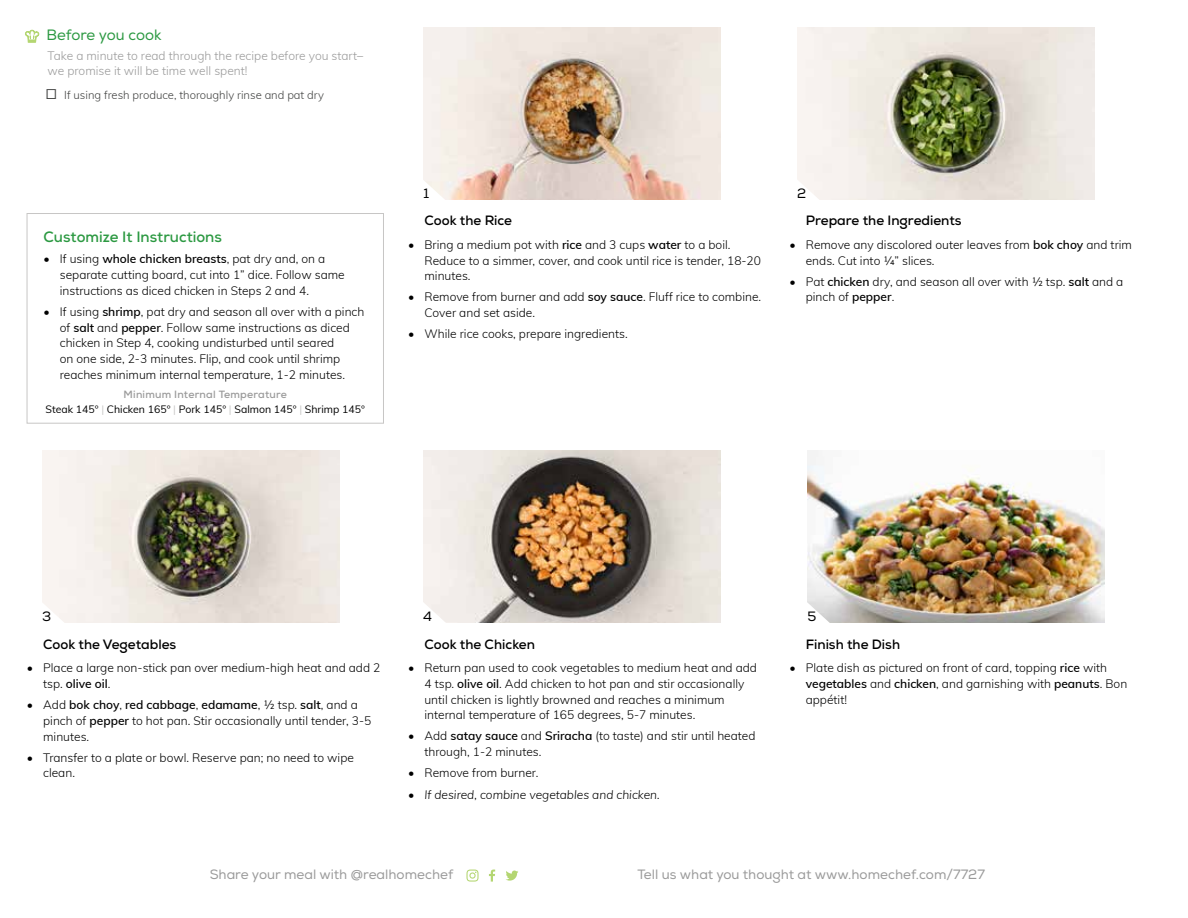
<style>
.page{position:relative;width:1188px;height:918px;background:#fff}
.page>*{position:absolute;margin:0;border:0;box-sizing:border-box;transform-origin:0 0}
.t1{font:700 15px "Nexa";color:#2c9942}
.t2{font:15px "Nexa";letter-spacing:-.005em;color:#2c9942}
.t3{font:700 13.5px "Nexa";color:#000}
.t4{font:13.5px "Nexa";color:#9a9a9a}
.t5{font:13.5px "Nexa";color:#000}
.t6{font:300 12px/15.8px "Muli";color:#000}
.t7{font:300 12px/15px "Muli";color:#9a9a9a}
.t8{font:italic 300 12px "Muli";color:#000}
.t9{font:300 11.25px "Muli";color:#414241}
.t10{font:10.5px "Muli";color:#000}
.t11{font:700 10.5px "Nexa";letter-spacing:.02em;color:#9a9a9a}
.s1{font-weight:600}
.s2{color:#c7c6c5}
.s3{font-style:normal}
</style>
<div class="page">
<div style="left:27px;top:213px;width:357px;height:211px;border:1px solid #c7c6c5"></div>
<svg style="left:25px;top:30px;width:14px;height:12px"></svg>
<svg style="left:489px;top:870px;width:6px;height:12px"></svg>
<svg style="left:466px;top:870px;width:13px;height:12px"></svg>
<svg style="left:506px;top:871px;width:12px;height:10px"></svg>
<img style="left:42px;top:450px;width:297px;height:173px">
<img style="left:423px;top:450px;width:297px;height:173px">
<img style="left:423px;top:27px;width:297px;height:173px">
<img style="left:808px;top:450px;width:297px;height:173px">
<img style="left:797px;top:27px;width:297px;height:173px">
<svg style="left:423px;top:178px;width:24px;height:22px"></svg>
<svg style="left:797px;top:178px;width:24px;height:22px"></svg>
<svg style="left:42px;top:601px;width:24px;height:22px"></svg>
<svg style="left:423px;top:601px;width:24px;height:22px"></svg>
<svg style="left:807px;top:601px;width:24px;height:22px"></svg>
<p class="t2" style="left:46px;top:26px;width:117px">Before you cook</p>
<p class="t7" style="left:48px;top:47px;width:317px">Take a minute to read through the recipe before you start– we promise it will be time well spent!</p>
<p class="t9" style="left:64px;top:87px;width:261px">If using fresh produce, thoroughly rinse and pat dry</p>
<p class="t1" style="left:44px;top:227px;width:180px">Customize It Instructions</p>
<p class="t6" style="left:60px;top:251px;width:286px;text-indent:-16px">• If using <span class="s1">whole chicken breasts</span>, pat dry and, on a separate cutting board, cut into 1” dice. Follow same instructions as diced chicken in Steps 2 and 4.</p>
<p class="t6" style="left:60px;top:303px;width:306px;text-indent:-16px">• If using <span class="s1">shrimp</span>, pat dry and season all over with a pinch of <span class="s1">salt</span> and <span class="s1">pepper</span>. Follow same instructions as diced chicken in Step 4, cooking undisturbed until seared<br>on one side, 2-3 minutes. Flip, and cook until shrimp reaches minimum internal temperature, 1-2 minutes.</p>
<p class="t11" style="left:124px;top:387px;width:165px">Minimum Internal Temperature</p>
<p class="t10" style="left:46px;top:401px;width:321px">Steak 145° <span class="s2">|</span> Chicken 165° <span class="s2">|</span> Pork 145° <span class="s2">|</span> Salmon 145° <span class="s2">|</span> Shrimp 145°</p>
<p class="t5" style="left:423px;top:185px;width:7px">1</p>
<p class="t3" style="left:425px;top:212px;width:89px">Cook the Rice</p>
<p class="t6" style="left:425px;top:236px;width:338px;text-indent:-16px">• Bring a medium pot with <span class="s1">rice</span> and 3 cups <span class="s1">water</span> to a boil.<br>Reduce to a simmer, cover, and cook until rice is tender, 18-20 minutes.</p>
<p class="t6" style="left:425px;top:289px;width:338px;text-indent:-16px">• Remove from burner and add <span class="s1">soy sauce</span>. Fluff rice to combine.<br>Cover and set aside.</p>
<p class="t6" style="left:408px;top:326px;width:221px">• While rice cooks, prepare ingredients.</p>
<p class="t5" style="left:797px;top:185px;width:11px">2</p>
<p class="t3" style="left:806px;top:212px;width:157px">Prepare the Ingredients</p>
<p class="t6" style="left:806px;top:236px;width:328px;text-indent:-16px">• Remove any discolored outer leaves from <span class="s1">bok choy</span> and trim ends. Cut into ¼” slices.</p>
<p class="t6" style="left:806px;top:273px;width:319px;text-indent:-16px">• Pat <span class="s1">chicken</span> dry, and season all over with ½ tsp. <span class="s1">salt</span> and a pinch of <span class="s1">pepper</span>.</p>
<p class="t5" style="left:42px;top:608px;width:11px">3</p>
<p class="t5" style="left:423px;top:608px;width:10px">4</p>
<p class="t5" style="left:808px;top:608px;width:10px">5</p>
<p class="t3" style="left:43px;top:636px;width:135px">Cook the Vegetables</p>
<p class="t6" style="left:43px;top:659px;width:339px;text-indent:-16px">• Place a large non-stick pan over medium-high heat and add 2 tsp. <span class="s1">olive oil</span>.</p>
<p class="t6" style="left:43px;top:696px;width:330px;text-indent:-16px">• Add <span class="s1">bok choy</span>, <span class="s1">red cabbage</span>, <span class="s1">edamame</span>, ½ tsp. <span class="s1">salt</span>, and a pinch of <span class="s1">pepper</span> to hot pan. Stir occasionally until tender, 3-5 minutes.</p>
<p class="t6" style="left:43px;top:749px;width:312px;text-indent:-16px">• Transfer to a plate or bowl. Reserve pan; no need to wipe clean.</p>
<p class="t3" style="left:424px;top:635px;width:112px">Cook the Chicken</p>
<p class="t6" style="left:424px;top:659px;width:334px;text-indent:-16px">• Return pan used to cook vegetables to medium heat and add 4 tsp. <span class="s1">olive oil</span>. Add chicken to hot pan and stir occasionally until chicken is lightly browned and reaches a minimum internal temperature of 165 degrees, 5-7 minutes.</p>
<p class="t6" style="left:424px;top:728px;width:333px;text-indent:-16px">• Add <span class="s1">satay sauce</span> and <span class="s1">Sriracha</span> (to taste) and stir until heated through, 1-2 minutes.</p>
<p class="t6" style="left:408px;top:765px;width:132px">• Remove from burner.</p>
<p class="t8" style="left:408px;top:785px;width:253px"><span class="s3">•</span> If desired, combine vegetables and chicken.</p>
<p class="t3" style="left:806px;top:635px;width:96px">Finish the Dish</p>
<p class="t6" style="left:806px;top:659px;width:323px;text-indent:-16px">• Plate dish as pictured on front of card, topping <span class="s1">rice</span> with <span class="s1">vegetables</span> and <span class="s1">chicken</span>, and garnishing with <span class="s1">peanuts</span>. Bon appétit!</p>
<p class="t4" style="left:210px;top:867px;width:245px">Share your meal with @realhomechef</p>
<p class="t4" style="left:638px;top:867px;width:349px">Tell us what you thought at www.homechef.com/7727</p>
</div>
